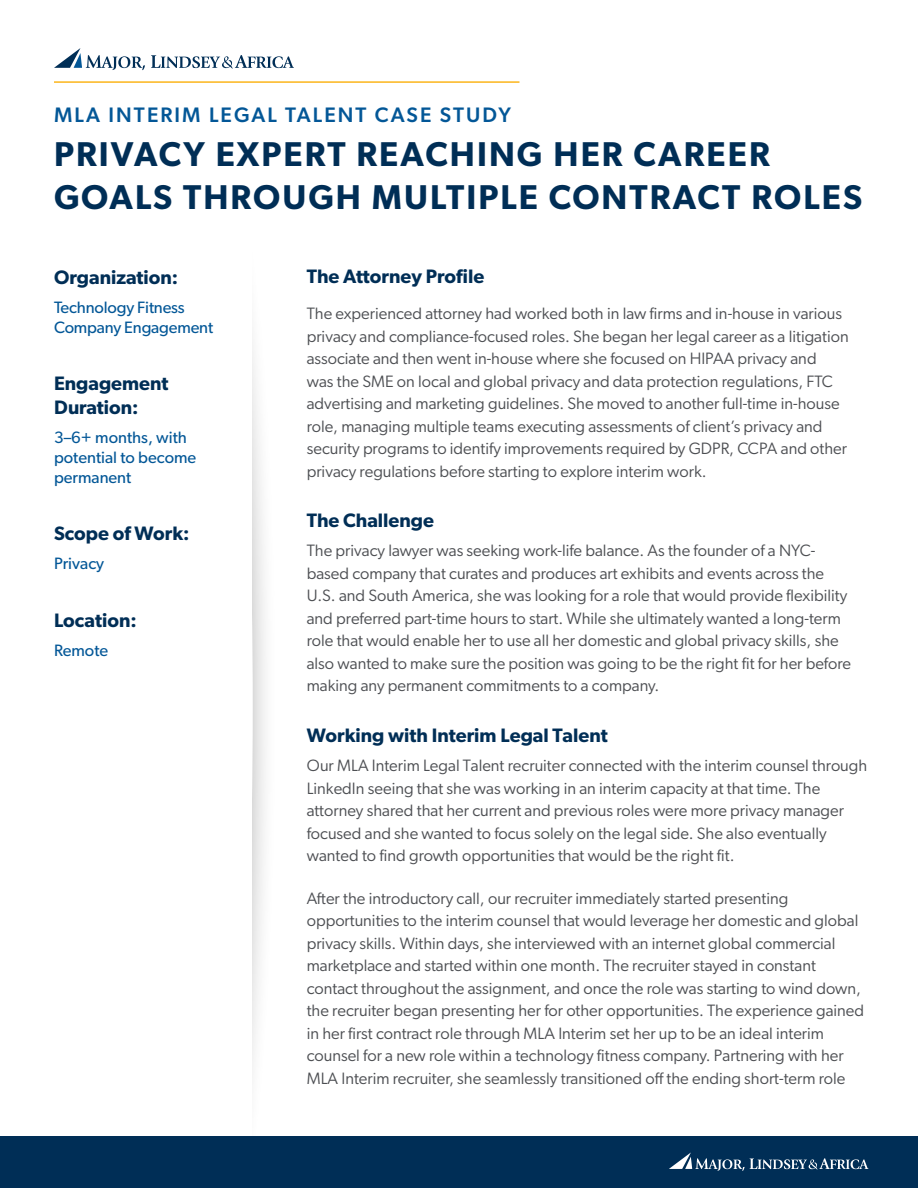
<style>
.page{position:relative;width:918px;height:1188px;background:#fff}
.page>*{position:absolute;margin:0;border:0;box-sizing:border-box;transform-origin:0 0}
.t1{font:600 34.5px/43.5px "Gibson";letter-spacing:.06em;color:#002e56}
.t2{font:500 21px "Gibson";letter-spacing:.1em;color:#035797}
.t3{font:600 19.5px/23.4px "Gibson";color:#002e56}
.t4{font:16.5px/22.5px "Gibson";color:#4d4f53}
.t5{font:16.5px/19.8px "Gibson";color:#035797}
</style>
<div class="page">
<svg style="left:254px;top:366px;width:24px;height:771px"></svg>
<svg style="left:253px;top:352px;width:1px;height:785px"></svg>
<div style="left:0;top:1137px;width:918px;height:51px;background:#002e56"></div>
<svg style="left:669px;top:1152px;width:199px;height:19px"></svg>
<svg style="left:151px;top:55px;width:143px;height:14px"></svg>
<svg style="left:54px;top:48px;width:91px;height:22px"></svg>
<hr style="left:54px;top:81px;width:465px;height:2px;background:#fcb51b">
<p class="t2" style="left:54px;top:102px;width:458px">MLA INTERIM LEGAL TALENT CASE STUDY</p>
<h1 class="t1" style="left:54px;top:131px;width:810px">PRIVACY EXPERT REACHING HER CAREER<br>GOALS THROUGH MULTIPLE CONTRACT ROLES</h1>
<p class="t3" style="left:54px;top:265px;width:126px">Organization:</p>
<p class="t5" style="left:54px;top:297px;width:161px">Technology Fitness<br>Company Engagement</p>
<p class="t3" style="left:54px;top:371px;width:116px">Engagement<br>Duration:</p>
<p class="t5" style="left:54px;top:427px;width:144px">3–6+ months, with potential to become permanent</p>
<p class="t3" style="left:54px;top:521px;width:137px">Scope of Work:</p>
<p class="t5" style="left:54px;top:554px;width:52px">Privacy</p>
<p class="t3" style="left:54px;top:608px;width:84px">Location:</p>
<p class="t5" style="left:54px;top:640px;width:56px">Remote</p>
<p class="t3" style="left:307px;top:264px;width:179px">The Attorney Profile</p>
<p class="t4" style="left:307px;top:302px;width:543px">The experienced attorney had worked both in law firms and in-house in various privacy and compliance-focused roles. She began her legal career as a litigation associate and then went in-house where she focused on HIPAA privacy and<br>was the SME on local and global privacy and data protection regulations, FTC advertising and marketing guidelines. She moved to another full-time in-house role, managing multiple teams executing assessments of client’s privacy and security programs to identify improvements required by GDPR, CCPA and other privacy regulations before starting to explore interim work.</p>
<p class="t3" style="left:307px;top:508px;width:129px">The Challenge</p>
<p class="t4" style="left:307px;top:539px;width:546px">The privacy lawyer was seeking work-life balance. As the founder of a NYC&shy;based company that curates and produces art exhibits and events across the U.S. and South America, she was looking for a role that would provide flexibility and preferred part-time hours to start. While she ultimately wanted a long-term role that would enable her to use all her domestic and global privacy skills, she also wanted to make sure the position was going to be the right fit for her before making any permanent commitments to a company.</p>
<p class="t3" style="left:307px;top:723px;width:303px">Working with Interim Legal Talent</p>
<p class="t4" style="left:307px;top:754px;width:562px">Our MLA Interim Legal Talent recruiter connected with the interim counsel through LinkedIn seeing that she was working in an interim capacity at that time. The attorney shared that her current and previous roles were more privacy manager focused and she wanted to focus solely on the legal side. She also eventually wanted to find growth opportunities that would be the right fit.</p>
<p class="t4" style="left:307px;top:887px;width:559px">After the introductory call, our recruiter immediately started presenting opportunities to the interim counsel that would leverage her domestic and global privacy skills. Within days, she interviewed with an internet global commercial marketplace and started within one month. The recruiter stayed in constant contact throughout the assignment, and once the role was starting to wind down, the recruiter began presenting her for other opportunities. The experience gained in her first contract role through MLA Interim set her up to be an ideal interim counsel for a new role within a technology fitness company. Partnering with her MLA Interim recruiter, she seamlessly transitioned off the ending short-term role</p>
</div>
